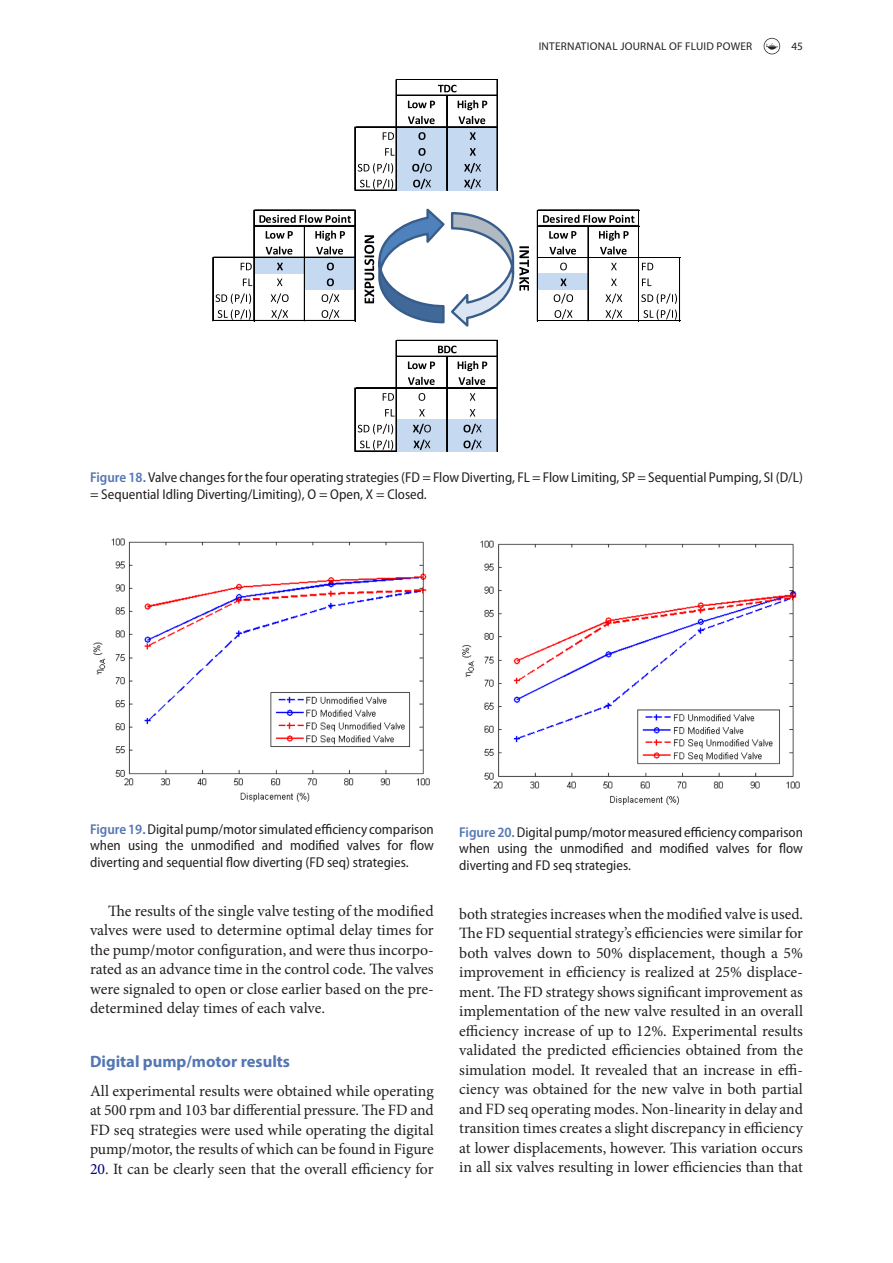
<style>
.page{position:relative;width:893px;height:1263px;background:#fff}
.page>*{position:absolute;margin:0;border:0;box-sizing:border-box;transform-origin:0 0}
.t1{font:700 16.5px "Myriad Pro";color:#5477b3}
.t2{font:15.75px/19.5px "Minion Pro";color:#231f20;text-align:justify}
.t3{font:semi-condensed 14.25px/16.5px "Myriad Pro";color:#231f20;text-align:justify}
.t4{font:11.25px "Myriad Pro";letter-spacing:.02em;color:#231f20}
.s1{font-weight:600;color:#5477b3}
.s2{color:#000080}
</style>
<div class="page">
<svg style="left:764px;top:38px;width:16px;height:16px"></svg>
<div style="left:396px;top:127px;width:102px;height:64px;background:#c5d9f1"></div>
<div style="left:396px;top:419px;width:102px;height:33px;background:#c5d9f1"></div>
<svg style="left:408px;top:101px;width:27px;height:7px"></svg>
<svg style="left:408px;top:116px;width:27px;height:8px"></svg>
<svg style="left:458px;top:100px;width:29px;height:10px"></svg>
<svg style="left:458px;top:116px;width:27px;height:8px"></svg>
<svg style="left:383px;top:132px;width:11px;height:8px"></svg>
<svg style="left:418px;top:132px;width:58px;height:8px"></svg>
<svg style="left:385px;top:148px;width:10px;height:8px"></svg>
<svg style="left:418px;top:148px;width:58px;height:8px"></svg>
<svg style="left:358px;top:163px;width:35px;height:10px"></svg>
<svg style="left:412px;top:163px;width:20px;height:10px"></svg>
<svg style="left:464px;top:163px;width:17px;height:10px"></svg>
<svg style="left:360px;top:179px;width:33px;height:10px"></svg>
<svg style="left:413px;top:179px;width:18px;height:10px"></svg>
<svg style="left:464px;top:179px;width:17px;height:10px"></svg>
<svg style="left:408px;top:361px;width:27px;height:8px"></svg>
<svg style="left:408px;top:377px;width:27px;height:8px"></svg>
<svg style="left:458px;top:361px;width:29px;height:10px"></svg>
<svg style="left:458px;top:377px;width:27px;height:8px"></svg>
<svg style="left:383px;top:393px;width:92px;height:8px"></svg>
<svg style="left:385px;top:409px;width:90px;height:8px"></svg>
<svg style="left:358px;top:424px;width:35px;height:10px"></svg>
<svg style="left:413px;top:424px;width:18px;height:10px"></svg>
<svg style="left:463px;top:424px;width:19px;height:10px"></svg>
<svg style="left:360px;top:440px;width:33px;height:10px"></svg>
<svg style="left:414px;top:440px;width:16px;height:10px"></svg>
<svg style="left:463px;top:440px;width:19px;height:10px"></svg>
<svg style="left:438px;top:346px;width:19px;height:7px"></svg>
<svg style="left:438px;top:85px;width:19px;height:7px"></svg>
<hr style="left:354px;top:127px;width:1px;height:64px;background:#000">
<hr style="left:355px;top:127px;width:1px;height:64px;background:#000">
<hr style="left:214px;top:257px;width:142px;height:1px;background:#000">
<hr style="left:214px;top:320px;width:142px;height:1px;background:#000">
<hr style="left:396px;top:79px;width:1px;height:112px;background:#000">
<hr style="left:497px;top:80px;width:1px;height:111px;background:#000">
<hr style="left:446px;top:96px;width:1px;height:95px;background:#000">
<hr style="left:447px;top:96px;width:1px;height:95px;background:#000">
<hr style="left:396px;top:340px;width:1px;height:112px;background:#000">
<hr style="left:497px;top:341px;width:1px;height:111px;background:#000">
<hr style="left:447px;top:357px;width:1px;height:95px;background:#000">
<hr style="left:355px;top:387px;width:1px;height:65px;background:#000">
<hr style="left:213px;top:257px;width:1px;height:64px;background:#000">
<hr style="left:679px;top:258px;width:1px;height:63px;background:#000">
<hr style="left:397px;top:79px;width:101px;height:1px;background:#000">
<hr style="left:397px;top:95px;width:101px;height:1px;background:#000">
<hr style="left:356px;top:126px;width:142px;height:1px;background:#000">
<hr style="left:356px;top:127px;width:142px;height:1px;background:#000">
<hr style="left:356px;top:190px;width:41px;height:1px;background:#000">
<hr style="left:538px;top:257px;width:142px;height:1px;background:#000">
<hr style="left:538px;top:320px;width:142px;height:1px;background:#000">
<hr style="left:397px;top:340px;width:101px;height:1px;background:#000">
<hr style="left:397px;top:356px;width:101px;height:1px;background:#000">
<hr style="left:356px;top:387px;width:142px;height:1px;background:#000">
<hr style="left:356px;top:388px;width:142px;height:1px;background:#000">
<hr style="left:356px;top:451px;width:41px;height:1px;background:#000">
<svg style="left:216px;top:208px;width:461px;height:119px"></svg>
<img style="left:93px;top:538px;width:337px;height:264px">
<img style="left:462px;top:540px;width:338px;height:265px">
<p class="t4" style="left:539px;top:39px;width:215px">INTERNATIONAL JOURNAL OF FLUID POWER</p>
<p class="t4" style="left:791px;top:39px;width:13px">45</p>
<p class="t3" style="left:90px;top:469px;width:714px"><span class="s1">Figure 18.</span> Valve changes for the four operating strategies (FD = Flow Diverting, FL = Flow Limiting, SP = Sequential Pumping, SI (D/L) = Sequential Idling Diverting/Limiting), O = Open, X = Closed.</p>
<p class="t3" style="left:90px;top:821px;width:345px"><span class="s1">Figure 19.</span> Digital pump/motor simulated efficiency comparison when using the unmodified and modified valves for flow diverting and sequential flow diverting (FD seq) strategies.</p>
<p class="t3" style="left:459px;top:824px;width:345px"><span class="s1">Figure 20.</span> Digital pump/motor measured efficiency comparison when using the unmodified and modified valves for flow diverting and FD seq strategies.</p>
<p class="t2" style="left:90px;top:901px;width:345px;text-indent:18px">The results of the single valve testing of the modified valves were used to determine optimal delay times for the pump/motor configuration, and were thus incorpo&shy;rated as an advance time in the control code. The valves were signaled to open or close earlier based on the pre&shy;determined delay times of each valve.</p>
<p class="t1" style="left:90px;top:1051px;width:202px">Digital pump/motor results</p>
<p class="t2" style="left:90px;top:1081px;width:345px">All experimental results were obtained while operating at 500 rpm and 103 bar differential pressure. The FD and FD seq strategies were used while operating the digital pump/motor, the results of which can be found in Figure</p>
<p class="t2" style="left:90px;top:1159px;width:345px"><span class="s2">20</span>. It can be clearly seen that the overall efficiency for</p>
<p class="t2" style="left:459px;top:904px;width:345px">both strategies increases when the modified valve is used.<br>The FD sequential strategy’s efficiencies were similar for both valves down to 50% displacement, though a 5% improvement in efficiency is realized at 25% displace&shy;ment. The FD strategy shows significant improvement as implementation of the new valve resulted in an overall efficiency increase of up to 12%. Experimental results validated the predicted efficiencies obtained from the simulation model. It revealed that an increase in effi&shy;ciency was obtained for the new valve in both partial and FD seq operating modes. Non-linearity in delay and transition times creates a slight discrepancy in efficiency at lower displacements, however. This variation occurs in all six valves resulting in lower efficiencies than that</p>
</div>
